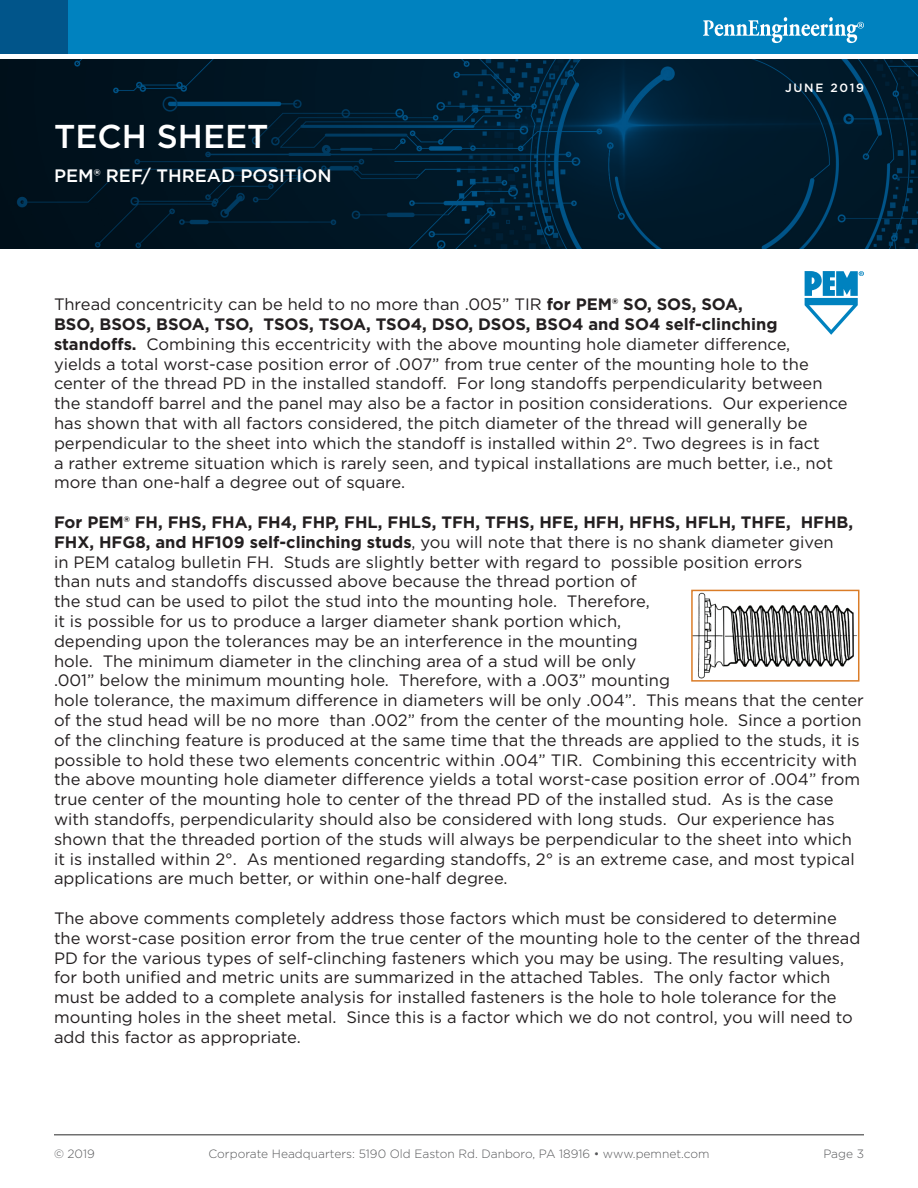
<style>
.page{position:relative;width:918px;height:1188px;background:#fff}
.page>*{position:absolute;margin:0;border:0;box-sizing:border-box;transform-origin:0 0}
.t1{font:500 33px "Gotham";color:#fff}
.t2{font:500 18px "Gotham";color:#fff}
.t3{font:16.5px/19.8px "Gotham";color:#231f20}
.t4{font:300 12px "Gotham";color:#57585a}
.t5{font:500 12px "Gotham";letter-spacing:.14em;color:#fff}
.s1{font-weight:700}
</style>
<div class="page">
<svg style="left:0;top:59px;width:918px;height:189px;background:#001b2d"></svg>
<div style="left:68px;top:0;width:850px;height:54px;background:#0082bf"></div>
<div style="left:0;top:0;width:68px;height:54px;background:#01558a"></div>
<svg style="left:703px;top:17px;width:161px;height:26px"></svg>
<svg style="left:805px;top:271px;width:59px;height:64px"></svg>
<hr style="left:54px;top:1134px;width:810px;height:2px;background:#707070">
<img style="left:694px;top:593px;width:162px;height:86px">
<div style="left:691px;top:590px;width:168px;height:92px;border:2px solid #da7c27"></div>
<h1 class="t1" style="left:54px;top:115px;width:216px">TECH SHEET</h1>
<p class="t2" style="left:54px;top:164px;width:279px">PEM® REF/ THREAD POSITION</p>
<p class="t5" style="left:785px;top:80px;width:80px">JUNE 2019</p>
<p class="t3" style="left:54px;top:294px;width:795px">Thread concentricity can be held to no more than .005” TIR <span class="s1">for PEM® SO, SOS, SOA,<br>BSO, BSOS, BSOA, TSO, TSOS, TSOA, TSO4, DSO, DSOS, BSO4 and SO4 self-clinching standoffs.</span> Combining this eccentricity with the above mounting hole diameter difference,<br>yields a total worst-case position error of .007” from true center of the mounting hole to the center of the thread PD in the installed standoff. For long standoffs perpendicularity between the standoff barrel and the panel may also be a factor in position considerations. Our experience has shown that with all factors considered, the pitch diameter of the thread will generally be perpendicular to the sheet into which the standoff is installed within 2°. Two degrees is in fact<br>a rather extreme situation which is rarely seen, and typical installations are much better, i.e., not more than one-half a degree out of square.</p>
<p class="t3" style="left:54px;top:512px;width:812px"><span class="s1">For PEM® FH, FHS, FHA, FH4, FHP, FHL, FHLS, TFH, TFHS, HFE, HFH, HFHS, HFLH, THFE, HFHB, FHX, HFG8, and HF109 self-clinching studs</span>, you will note that there is no shank diameter given<br>in PEM catalog bulletin FH. Studs are slightly better with regard to possible position errors<br>than nuts and standoffs discussed above because the thread portion of<br>the stud can be used to pilot the stud into the mounting hole. Therefore,<br>it is possible for us to produce a larger diameter shank portion which,<br>depending upon the tolerances may be an interference in the mounting<br>hole. The minimum diameter in the clinching area of a stud will be only<br>.001” below the minimum mounting hole. Therefore, with a .003” mounting<br>hole tolerance, the maximum difference in diameters will be only .004”. This means that the center of the stud head will be no more than .002” from the center of the mounting hole. Since a portion of the clinching feature is produced at the same time that the threads are applied to the studs, it is possible to hold these two elements concentric within .004” TIR. Combining this eccentricity with the above mounting hole diameter difference yields a total worst-case position error of .004” from true center of the mounting hole to center of the thread PD of the installed stud. As is the case with standoffs, perpendicularity should also be considered with long studs. Our experience has shown that the threaded portion of the studs will always be perpendicular to the sheet into which it is installed within 2°. As mentioned regarding standoffs, 2° is an extreme case, and most typical applications are much better, or within one-half degree.</p>
<p class="t3" style="left:54px;top:908px;width:808px">The above comments completely address those factors which must be considered to determine the worst-case position error from the true center of the mounting hole to the center of the thread PD for the various types of self-clinching fasteners which you may be using. The resulting values, for both unified and metric units are summarized in the attached Tables. The only factor which must be added to a complete analysis for installed fasteners is the hole to hole tolerance for the mounting holes in the sheet metal. Since this is a factor which we do not control, you will need to add this factor as appropriate.</p>
<p class="t4" style="left:54px;top:1146px;width:42px">© 2019</p>
<p class="t4" style="left:209px;top:1146px;width:502px">Corporate Headquarters: 5190 Old Easton Rd. Danboro, PA 18916 • www.pemnet.com</p>
<p class="t4" style="left:823px;top:1146px;width:42px">Page 3</p>
</div>
